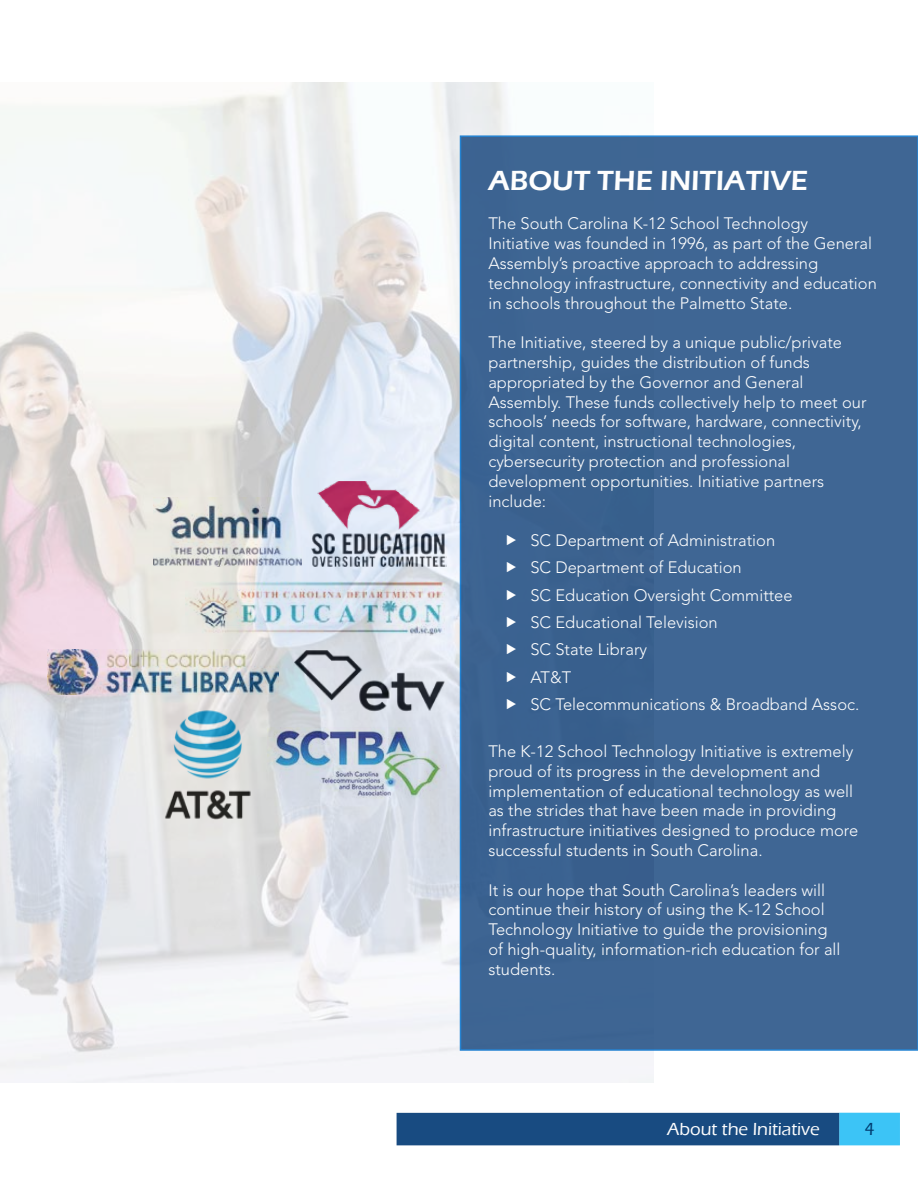
<style>
.page{position:relative;width:918px;height:1188px;background:#fff}
.page>*{position:absolute;margin:0;border:0;box-sizing:border-box;transform-origin:0 0}
.t1{font:600 28.5px "Eras ITC";color:#fefefe}
.t2{font:500 18px "Eras ITC";color:#fefefe}
.t3{font:500 18px "Eras ITC";color:#003b6f}
.t4{font:300 16.5px/19.8px "Avenir LT Std";color:#fefefe}
</style>
<div class="page">
<img style="left:0;top:82px;width:654px;height:1001px">
<svg style="left:396px;top:1112px;width:504px;height:34px;background:#266194"></svg>
<div style="left:460px;top:135px;width:458px;height:916px;background:#3f6694;border:2px solid #0070cd"></div>
<h1 class="t1" style="left:488px;top:164px;width:321px">ABOUT THE INITIATIVE</h1>
<p class="t4" style="left:488px;top:214px;width:390px">The South Carolina K-12 School Technology<br>Initiative was founded in 1996, as part of the General Assembly’s proactive approach to addressing technology infrastructure, connectivity and education in schools throughout the Palmetto State.</p>
<p class="t4" style="left:488px;top:333px;width:380px">The Initiative, steered by a unique public/private partnership, guides the distribution of funds appropriated by the Governor and General Assembly. These funds collectively help to meet our schools’ needs for software, hardware, connectivity, digital content, instructional technologies, cybersecurity protection and professional development opportunities. Initiative partners include:</p>
<p class="t4" style="left:530px;top:527px;width:330px;line-height:27.3px">SC Department of Administration<br>SC Department of Education<br>SC Education Oversight Committee<br>SC Educational Television<br>SC State Library<br>AT&amp;T<br>SC Telecommunications &amp; Broadband Assoc.</p>
<p class="t4" style="left:488px;top:742px;width:371px">The K-12 School Technology Initiative is extremely proud of its progress in the development and implementation of educational technology as well as the strides that have been made in providing infrastructure initiatives designed to produce more successful students in South Carolina.</p>
<p class="t4" style="left:488px;top:880px;width:354px">It is our hope that South Carolina’s leaders will continue their history of using the K-12 School Technology Initiative to guide the provisioning of high-quality, information-rich education for all students.</p>
<p class="t2" style="left:667px;top:1119px;width:154px">About the Initiative</p>
<p class="t3" style="left:864px;top:1119px;width:12px">4</p>
</div>
